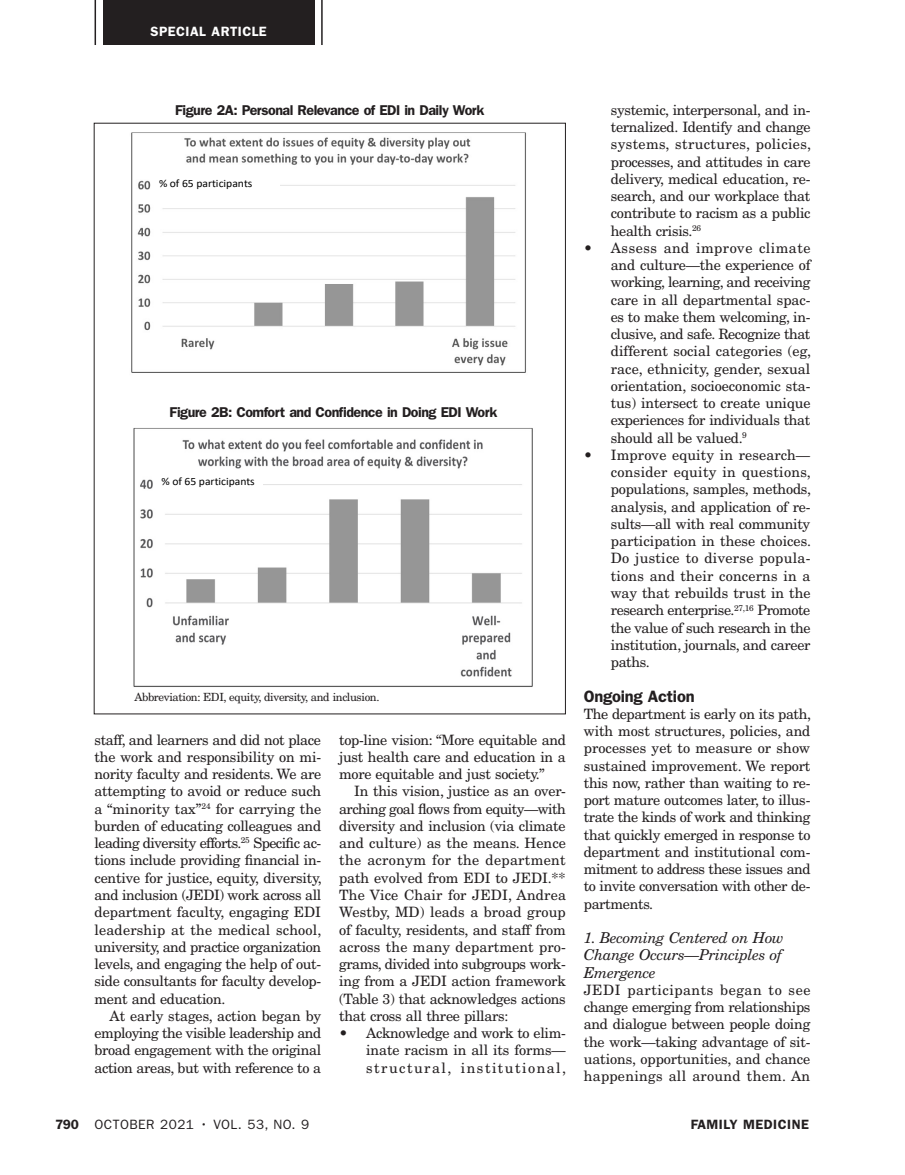
<style>
.page{position:relative;width:905px;height:1175px;background:#fff}
.page>*{position:absolute;margin:0;border:0;box-sizing:border-box;transform-origin:0 0}
.Subhead_1{font:600 16.5px "ITC Franklin Gothic Std";letter-spacing:-.015em;color:#231f20}
.Subhead_2{font:italic 15px/17.2px "New Century Schlbk LT Std";letter-spacing:-.02em;color:#231f20}
.Body_Text{font:14.25px/17.2px "New Century Schlbk LT Std";letter-spacing:-.02em;color:#231f20;text-align:justify}
.Body_Text_No_Inden{font:14.25px/17.2px "New Century Schlbk LT Std";letter-spacing:-.015em;color:#231f20;text-align:justify}
.Table_Title{font:600 14.25px "ITC Franklin Gothic Std";letter-spacing:-.035em;color:#231f20}
.t1{font:13.5px "ITC Franklin Gothic Std";letter-spacing:.035em;color:#231f20}
.t2{font:600 13.5px "ITC Franklin Gothic Std";letter-spacing:.035em;color:#231f20}
.t3{font:600 13.5px "ITC Franklin Gothic Std";letter-spacing:.035em;color:#fff}
.t4{font:700 12px "Calibri";color:#000;scale:1.05 1}
.Table_Footnote{font:11.25px "New Century Schlbk LT Std";letter-spacing:-.035em;color:#231f20}
.t5{font:11.1px "Calibri";letter-spacing:-.005em;color:#000;scale:1.05 1}
.s1{font-style:italic}
.s2{font-weight:600}
</style>
<div class="page">
<div style="left:103px;top:0;width:211px;height:45px;background:#231f20"></div>
<hr style="left:321px;top:0;width:1px;height:45px;background:#231f20">
<hr style="left:94px;top:0;width:2px;height:45px;background:#231f20">
<img style="left:131px;top:132px;width:395px;height:241px">
<div style="left:151px;top:172px;width:128px;height:32px;background:#fff"></div>
<img style="left:133px;top:428px;width:400px;height:259px">
<div style="left:154px;top:470px;width:109px;height:34px;background:#fff"></div>
<p class="t3" style="left:150px;top:23px;width:118px">SPECIAL ARTICLE</p>
<p class="Table_Title" style="left:175px;top:101px;width:311px">Figure 2A: Personal Relevance of EDI in Daily Work</p>
<p class="t4" style="left:229px;top:108px;width:253px">Figure 2a: Personal Relevance of EDI in Daily Work</p>
<p class="t5" style="left:159px;top:175px;width:90px">% of 65 participants</p>
<p class="t4" style="left:221px;top:402px;width:269px">Figure 2b: Comfort and Confidence in Doing EDI Work</p>
<p class="Table_Title" style="left:169px;top:403px;width:329px">Figure 2B: Comfort and Confidence in Doing EDI Work</p>
<p class="t5" style="left:161px;top:474px;width:90px">% of 65 participants</p>
<p class="Table_Footnote" style="left:134px;top:690px;width:247px">Abbreviation: EDI, equity, diversity, and inclusion.</p>
<p class="Body_Text" style="left:94px;top:731px;width:229px">staff, and learners and did not place the work and responsibility on mi&shy;nority faculty and residents. We are attempting to avoid or reduce such a “minority tax”<sup>24</sup> for carrying the burden of educating colleagues and leading diversity efforts.<sup>25</sup> Specific ac&shy;tions include providing financial in&shy;centive for justice, equity, diversity, and inclusion (JEDI) work across all department faculty, engaging EDI leadership at the medical school, university, and practice organization levels, and engaging the help of out&shy;side consultants for faculty develop&shy;ment and education.</p>
<p class="Body_Text" style="left:94px;top:1007px;width:228px;text-indent:15px">At early stages, action began by employing the visible leadership and broad engagement with the original action areas, but with reference to a</p>
<p class="Body_Text" style="left:339px;top:731px;width:228px">top-line vision: “More equitable and just health care and education in a more equitable and just society.”</p>
<p class="Body_Text" style="left:339px;top:782px;width:228px;text-indent:15px">In this vision, justice as an over&shy;arching goal flows from equity—with diversity and inclusion (via climate and culture) as the means. Hence the acronym for the department path evolved from EDI to JEDI.** The Vice Chair for JEDI, Andrea Westby, MD) leads a broad group of faculty, residents, and staff from across the many department pro&shy;grams, divided into subgroups work&shy;ing from a JEDI action framework (Table 3) that acknowledges actions that cross all three pillars:</p>
<p class="Body_Text" style="left:366px;top:1024px;width:201px;text-indent:-27px">• Acknowledge and work to elim&shy;inate racism in all its forms— structural, institutional,</p>
<p class="Body_Text" style="left:610px;top:101px;width:202px">systemic, interpersonal, and in&shy;ternalized. Identify and change systems, structures, policies, processes, and attitudes in care delivery, medical education, re&shy;search, and our workplace that contribute to racism as a public health crisis.<sup>26</sup></p>
<p class="Body_Text" style="left:610px;top:239px;width:202px;text-indent:-27px">• Assess and improve climate and culture—the experience of working, learning, and receiving care in all departmental spac&shy;es to make them welcoming, in&shy;clusive, and safe. Recognize that different social categories (eg, race, ethnicity, gender, sexual orientation, socioeconomic sta&shy;tus) intersect to create unique experiences for individuals that should all be valued.<sup>9</sup></p>
<p class="Body_Text" style="left:610px;top:446px;width:202px;text-indent:-27px">• Improve equity in research<span class="s1">— </span>consider equity in questions, populations, samples, methods, analysis, and application of re&shy;sults—all with real community participation in these choices.<br>Do justice to diverse popula&shy;tions and their concerns in a way that rebuilds trust in the research enterprise.<sup>27,16</sup> Promote the value of such research in the institution, journals, and career paths.</p>
<p class="Subhead_1" style="left:584px;top:686px;width:112px">Ongoing Action</p>
<p class="Body_Text_No_Inden" style="left:584px;top:705px;width:229px">The department is early on its path, with most structures, policies, and processes yet to measure or show sustained improvement. We report this now, rather than waiting to re&shy;port mature outcomes later, to illus&shy;trate the kinds of work and thinking that quickly emerged in response to department and institutional com&shy;mitment to address these issues and to invite conversation with other de&shy;partments.</p>
<p class="Subhead_2" style="left:584px;top:929px;width:201px">1. Becoming Centered on How<br>Change Occurs—Principles of<br>Emergence</p>
<p class="Body_Text_No_Inden" style="left:584px;top:981px;width:228px">JEDI participants began to see change emerging from relationships and dialogue between people doing the work—taking advantage of sit&shy;uations, opportunities, and chance happenings all around them. An</p>
<p class="t1" style="left:55px;top:1116px;width:255px"><span class="s2">790</span> OCTOBER 2021 • VOL. 53, NO. 9</p>
<p class="t2" style="left:690px;top:1116px;width:120px">FAMILY MEDICINE</p>
</div>
